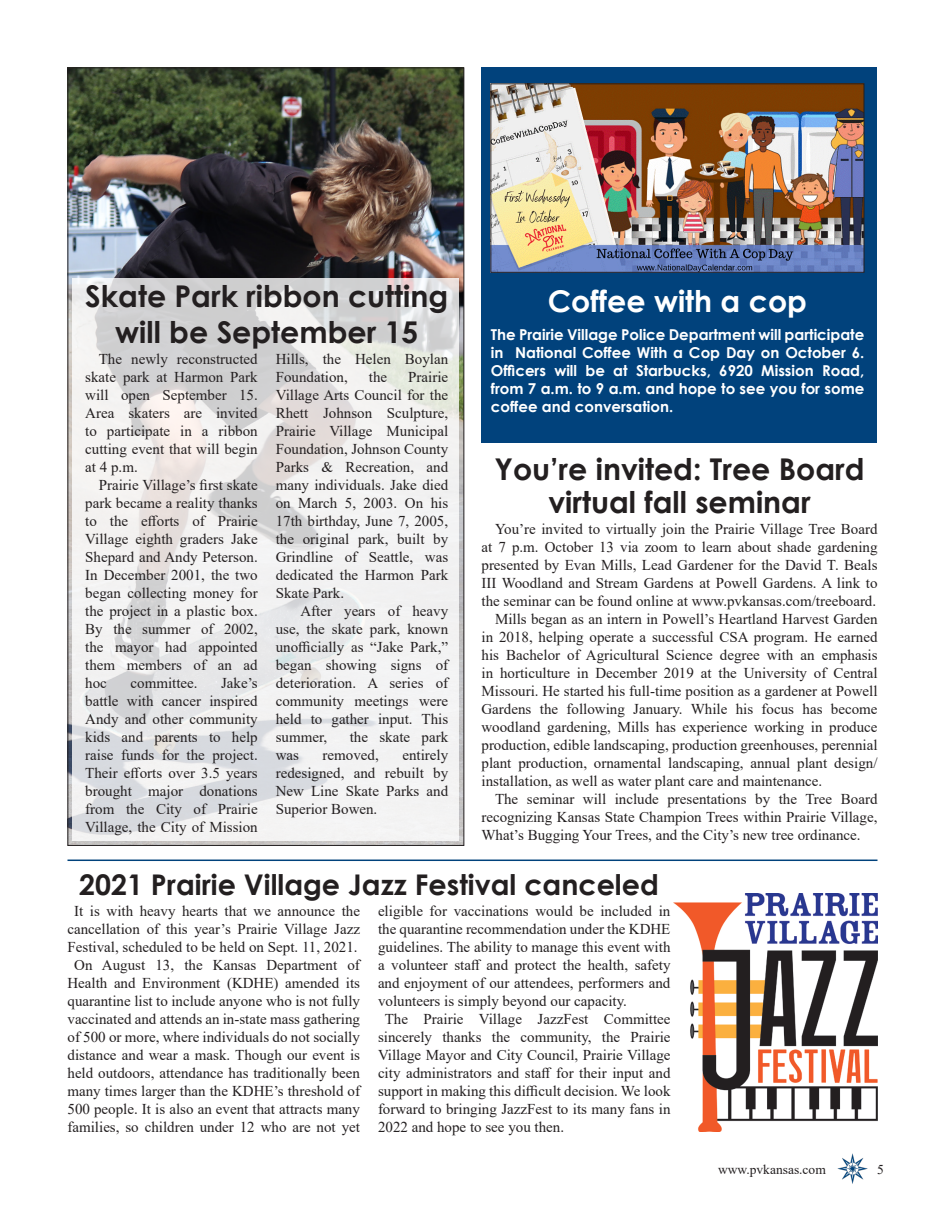
<style>
.page{position:relative;width:945px;height:1215px;background:#fff}
.page>*{position:absolute;margin:0;border:0;box-sizing:border-box;transform-origin:0 0}
.t1{font:700 30px/33px "Century Gothic";color:#231f20;text-align:center}
.t2{font:700 30px "Century Gothic";color:#fff}
.t3{font:700 28.5px "Century Gothic";color:#231f20}
.t4{font:15px/18px "Times New Roman";color:#231f20;text-align:justify}
.t5{font:700 15px/18px "Century Gothic";color:#fff;text-align:justify}
.t6{font:13.5px "Times New Roman";color:#231f20}
</style>
<div class="page">
<img style="left:837px;top:1153px;width:31px;height:31px">
<div style="left:482px;top:68px;width:396px;height:375px;background:#01427c"></div>
<img style="left:70px;top:70px;width:392px;height:774px">
<img style="left:492px;top:85px;width:370px;height:186px">
<div style="left:490px;top:83px;width:374px;height:190px;border:1px solid #231f20"></div>
<svg style="left:73px;top:279px;width:386px;height:562px;fill:#f1f1f1"></svg>
<img style="left:674px;top:893px;width:204px;height:238px">
<hr style="left:68px;top:860px;width:810px;height:1px;background:#01427c">
<p class="t1" style="left:85px;top:278px;width:364px">Skate Park ribbon cutting</p>
<p class="t2" style="left:548px;top:278px;width:261px">Coffee with a cop</p>
<p class="t1" style="left:115px;top:314px;width:305px">will be September 15</p>
<p class="t4" style="left:85px;top:350px;width:174px;text-indent:13px">The newly reconstructed skate park at Harmon Park will open September 15.<br>Area skaters are invited to participate in a ribbon cutting event that will begin at 4 p.m.</p>
<p class="t4" style="left:85px;top:476px;width:174px;text-indent:13px">Prairie Village’s first skate park became a reality thanks to the efforts of Prairie Village eighth graders Jake Shepard and Andy Peterson.<br>In December 2001, the two began collecting money for the project in a plastic box.<br>By the summer of 2002, the mayor had appointed them members of an ad hoc</p>
<p class="t5" style="left:491px;top:324px;width:375px">The Prairie Village Police Department will participate in National Coffee With a Cop Day on October 6.<br>Officers will be at Starbucks, 6920 Mission Road, from 7 a.m. to 9 a.m. and hope to see you for some coffee and conversation.</p>
<p class="t4" style="left:276px;top:350px;width:174px">Hills, the Helen Boylan<br>Foundation,</p>
<p class="t4" style="left:276px;top:368px;width:174px;text-indent:132px">Prairie Village Arts Council for the Rhett Johnson Sculpture, Prairie Village Municipal Foundation, Johnson County Parks &amp; Recreation, and many individuals. Jake died on March 5, 2003. On his 17th birthday, June 7, 2005, the original park, built by Grindline of Seattle, was dedicated the Harmon Park Skate Park.</p>
<p class="t4" style="left:276px;top:602px;width:174px;text-indent:25px">After years of heavy use, the skate park, known unofficially as “Jake Park,” began showing signs of deterioration. A series of community meetings were held to gather input. This summer,</p>
<p class="t4" style="left:369px;top:368px;width:20px">the</p>
<p class="t1" style="left:494px;top:451px;width:372px">You’re invited: Tree Board virtual fall seminar</p>
<p class="t4" style="left:482px;top:520px;width:398px;text-indent:14px">You’re invited to virtually join the Prairie Village Tree Board at 7 p.m. October 13 via zoom to learn about shade gardening presented by Evan Mills, Lead Gardener for the David T. Beals III Woodland and Stream Gardens at Powell Gardens. A link to the seminar can be found online at www.pvkansas.com/treeboard.</p>
<p class="t4" style="left:482px;top:610px;width:398px;text-indent:14px">Mills began as an intern in Powell’s Heartland Harvest Garden in 2018, helping operate a successful CSA program. He earned his Bachelor of Agricultural Science degree with an emphasis in horticulture in December 2019 at the University of Central Missouri. He started his full-time position as a gardener at Powell Gardens the following January. While his focus has become woodland gardening, Mills has experience working in produce production, edible landscaping, production greenhouses, perennial plant production, ornamental landscaping, annual plant design/ installation, as well as water plant care and maintenance.</p>
<p class="t4" style="left:482px;top:790px;width:398px;text-indent:14px">The seminar will include presentations by the Tree Board recognizing Kansas State Champion Trees within Prairie Village, What’s Bugging Your Trees, and the City’s new tree ordinance.</p>
<p class="t4" style="left:85px;top:674px;width:174px;text-indent:136px">Jake’s battle with cancer inspired Andy and other community kids and parents to help raise funds for the project.<br>Their efforts over 3.5 years brought major donations from the City of Prairie Village, the City of Mission</p>
<p class="t4" style="left:131px;top:674px;width:69px">committee.</p>
<p class="t4" style="left:350px;top:728px;width:100px">the skate park</p>
<p class="t4" style="left:276px;top:746px;width:174px;text-indent:127px">entirely redesigned, and rebuilt by New Line Skate Parks and Superior Bowen.</p>
<p class="t4" style="left:276px;top:746px;width:25px">was</p>
<p class="t4" style="left:323px;top:746px;width:58px">removed,</p>
<p class="t3" style="left:79px;top:863px;width:581px">2021 Prairie Village Jazz Festival canceled</p>
<p class="t4" style="left:68px;top:902px;width:294px;text-align:center">It is with heavy hearts that we announce the cancellation of this year’s Prairie Village Jazz<br>Festival, scheduled to be held on Sept. 11, 2021.</p>
<p class="t4" style="left:68px;top:956px;width:294px;text-align:center">On August 13, the Kansas Department of Health and Environment (KDHE) amended its quarantine list to include anyone who is not fully vaccinated and attends an in-state mass gathering of 500 or more, where individuals do not socially distance and wear a mask. Though our event is held outdoors, attendance has traditionally been many times larger than the KDHE’s threshold of 500 people. It is also an event that attracts many families, so children under 12 who are not yet</p>
<p class="t4" style="left:378px;top:902px;width:294px">eligible for vaccinations would be included in the quarantine recommendation under the KDHE guidelines. The ability to manage this event with a volunteer staff and protect the health, safety and enjoyment of our attendees, performers and volunteers is simply beyond our capacity.</p>
<p class="t4" style="left:378px;top:1010px;width:294px;text-indent:7px">The Prairie Village JazzFest Committee sincerely thanks the community, the Prairie Village Mayor and City Council, Prairie Village city administrators and staff for their input and support in making this difficult decision. We look forward to bringing JazzFest to its many fans in 2022 and hope to see you then.</p>
<p class="t6" style="left:718px;top:1160px;width:109px">www.pvkansas.com</p>
<p class="t6" style="left:877px;top:1160px;width:8px">5</p>
</div>
